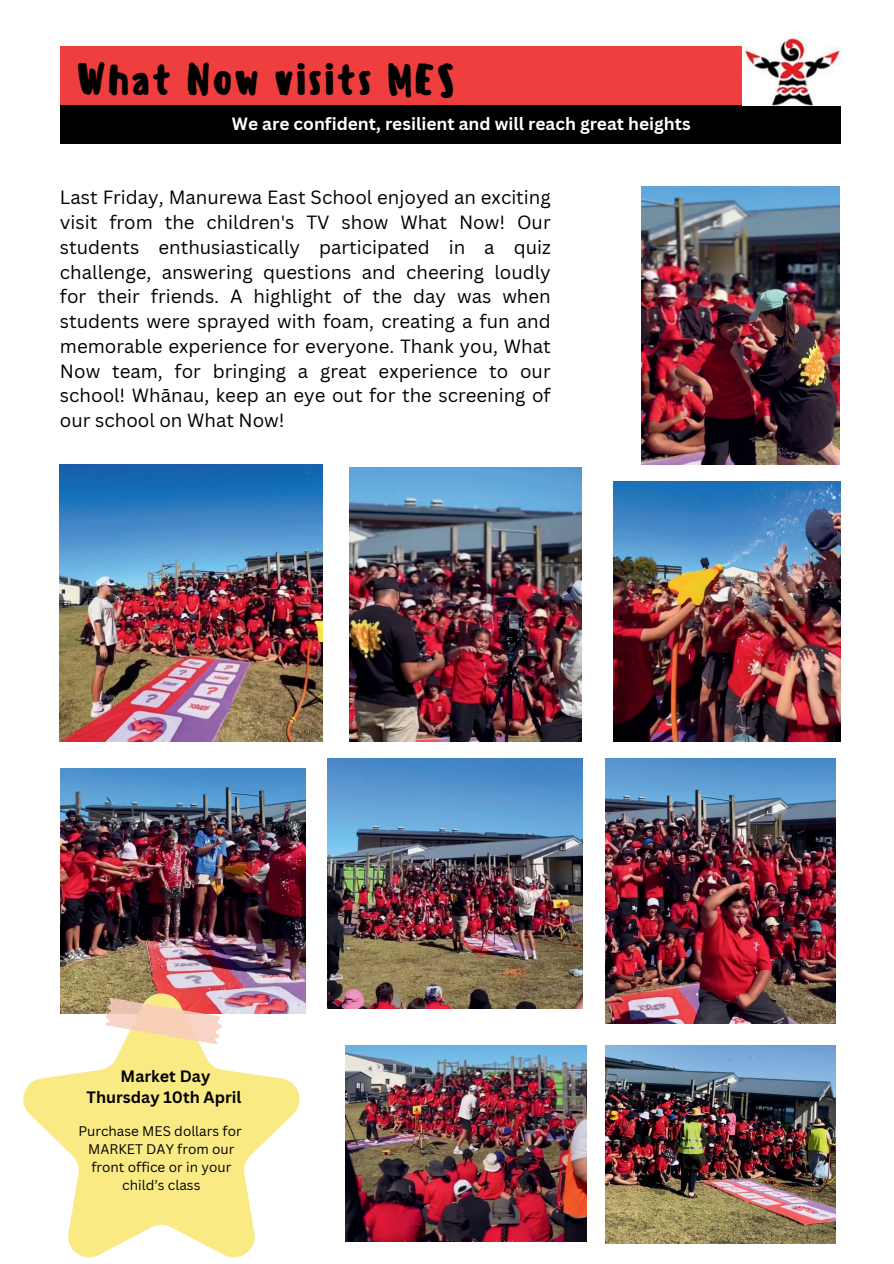
<style>
.page{position:relative;width:894px;height:1264px;background:#fff}
.page>*{position:absolute;margin:0;border:0;box-sizing:border-box;transform-origin:0 0}
.t1{font:500 43.2px "Sensei";letter-spacing:.01em;color:#000}
.t2{font:18.6px/24.8px "Canva Sans";color:#000;text-align:justify}
.t3{font:700 17.25px "Canva Sans";color:#fff}
.t4{font:700 16.05px/20.9px "Canva Sans";color:#000;text-align:center}
.t5{font:13.5px/17.7px "Canva Sans";color:#000;text-align:center}
</style>
<div class="page">
<div style="left:60px;top:46px;width:696px;height:74px;background:#ee3f3e"></div>
<div style="left:60px;top:106px;width:779px;height:38px;background:#000"></div>
<img style="left:742px;top:38px;width:98px;height:68px">
<img style="left:60px;top:464px;width:262px;height:277px">
<img style="left:641px;top:186px;width:198px;height:278px">
<img style="left:350px;top:467px;width:231px;height:275px">
<img style="left:613px;top:481px;width:227px;height:260px">
<img style="left:605px;top:1045px;width:230px;height:198px">
<img style="left:328px;top:758px;width:254px;height:250px">
<img style="left:605px;top:758px;width:230px;height:265px">
<img style="left:61px;top:769px;width:244px;height:220px">
<svg style="left:23px;top:989px;width:282px;height:269px;fill:#f9ea84"></svg>
<svg style="left:105px;top:997px;width:117px;height:47px;background:#f1c7a8"></svg>
<img style="left:345px;top:1045px;width:241px;height:196px">
<h1 class="t1" style="left:76px;top:51px;width:380px">What Now visits MES</h1>
<p class="t3" style="left:232px;top:113px;width:460px">We are confident, resilient and will reach great heights</p>
<p class="t2" style="left:60px;top:185px;width:492px">Last Friday, Manurewa East School enjoyed an exciting visit from the children's TV show What Now! Our students enthusiastically participated in a quiz challenge, answering questions and cheering loudly for their friends. A highlight of the day was when students were sprayed with foam, creating a fun and memorable experience for everyone. Thank you, What Now team, for bringing a great experience to our school! Whānau, keep an eye out for the screening of our school on What Now!</p>
<p class="t4" style="left:87px;top:1066px;width:156px">Market Day<br>Thursday 10th April</p>
<p class="t5" style="left:78px;top:1122px;width:165px">Purchase MES dollars for<br>MARKET DAY from our front office or in your child’s class</p>
</div>
